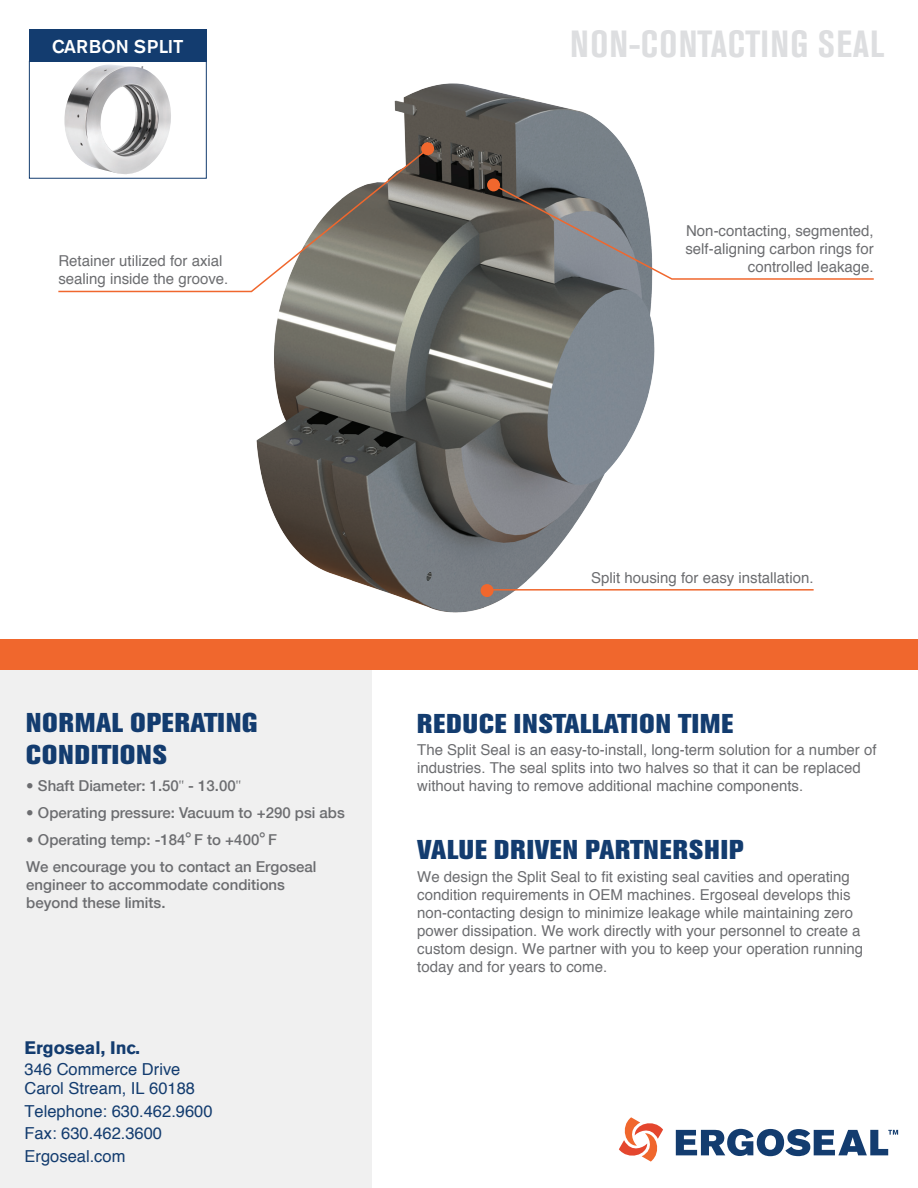
<style>
.page{position:relative;width:918px;height:1188px;background:#fff}
.page>*{position:absolute;margin:0;border:0;box-sizing:border-box;transform-origin:0 0}
.t1{font:700 condensed 37.5px "Akzidenz Grotesk BE";letter-spacing:.03em;color:#dddee0}
.t2{font:800 27px/32.4px "Akzidenz Grotesk BE";letter-spacing:.04em;color:#133c6f}
.t3{font:500 18.45px "Akzidenz Grotesk BE";color:#fff}
.t4{font:700 18px "Akzidenz Grotesk BE";color:#133c6f}
.t5{font:16.5px "Helvetica";color:#133c6f}
.t6{font:15px/18px "Helvetica";color:#6c6d70}
.t7{font:500 15px/18px "Helvetica Neue";color:#6c6d70}
.s1{font-family:"Minion Pro"}
.s2{font-size:24px}
</style>
<div class="page">
<div style="left:0;top:670px;width:372px;height:518px;background:#f0f0f0"></div>
<svg style="left:619px;top:1117px;width:44px;height:45px"></svg>
<svg style="left:676px;top:1129px;width:222px;height:27px"></svg>
<div style="left:0;top:639px;width:918px;height:31px;background:#f0672d"></div>
<div style="left:29px;top:29px;width:178px;height:32px;background:#133c6f"></div>
<img style="left:64px;top:65px;width:107px;height:82px">
<div style="left:29px;top:61px;width:178px;height:117px;border:1px solid #133c6f"></div>
<img style="left:256px;top:83px;width:399px;height:530px">
<svg style="left:492px;top:183px;width:382px;height:97px"></svg>
<div style="left:487px;top:178px;width:13px;height:13px;background:#f0672d;border-radius:50%"></div>
<hr style="left:487px;top:589px;width:327px;height:2px;background:#f0672d">
<div style="left:481px;top:584px;width:13px;height:13px;background:#f0672d;border-radius:50%"></div>
<svg style="left:57px;top:147px;width:373px;height:146px"></svg>
<div style="left:421px;top:142px;width:13px;height:13px;background:#f0672d;border-radius:50%"></div>
<p class="t3" style="left:52px;top:35px;width:133px">CARBON SPLIT</p>
<p class="t1" style="left:570px;top:23px;width:315px">NON-CONTACTING SEAL</p>
<p class="t6" style="left:58px;top:252px;width:172px">Retainer utilized for axial sealing inside the groove.</p>
<p class="t6" style="left:685px;top:222px;width:190px;text-align:right">Non-contacting, segmented, self-aligning carbon rings for controlled leakage.</p>
<p class="t2" style="left:26px;top:707px;width:233px">NORMAL OPERATING<br>CONDITIONS</p>
<p class="t7" style="left:26px;top:777px;width:216px">• Shaft Diameter: 1.50<span class="s1">''</span> - 13.00<span class="s1">''</span></p>
<p class="t7" style="left:26px;top:804px;width:320px">• Operating pressure: Vacuum to +290 psi abs</p>
<p class="t7" style="left:26px;top:831px;width:252px">• Operating temp: -184<span class="s2">˚</span> F to +400<span class="s2">˚</span> F</p>
<p class="t7" style="left:26px;top:858px;width:292px">We encourage you to contact an Ergoseal engineer to accommodate conditions</p>
<p class="t7" style="left:26px;top:894px;width:141px">beyond these limits.</p>
<p class="t4" style="left:25px;top:1037px;width:117px">Ergoseal, Inc.</p>
<p class="t5" style="left:25px;top:1058px;width:157px">346 Commerce Drive</p>
<p class="t5" style="left:25px;top:1078px;width:172px">Carol Stream, IL 60188</p>
<p class="t5" style="left:25px;top:1101px;width:190px">Telephone: 630.462.9600</p>
<p class="t5" style="left:25px;top:1123px;width:139px">Fax: 630.462.3600</p>
<p class="t5" style="left:25px;top:1146px;width:102px">Ergoseal.com</p>
<p class="t6" style="left:591px;top:568px;width:224px">Split housing for easy installation.</p>
<p class="t2" style="left:417px;top:707px;width:318px">REDUCE INSTALLATION TIME</p>
<p class="t6" style="left:417px;top:740px;width:461px">The Split Seal is an easy-to-install, long-term solution for a number of industries. The seal splits into two halves so that it can be replaced without having to remove additional machine components.</p>
<p class="t2" style="left:417px;top:834px;width:328px">VALUE DRIVEN PARTNERSHIP</p>
<p class="t6" style="left:417px;top:867px;width:448px">We design the Split Seal to fit existing seal cavities and operating condition requirements in OEM machines. Ergoseal develops this non-contacting design to minimize leakage while maintaining zero power dissipation. We work directly with your personnel to create a custom design. We partner with you to keep your operation running today and for years to come.</p>
</div>
